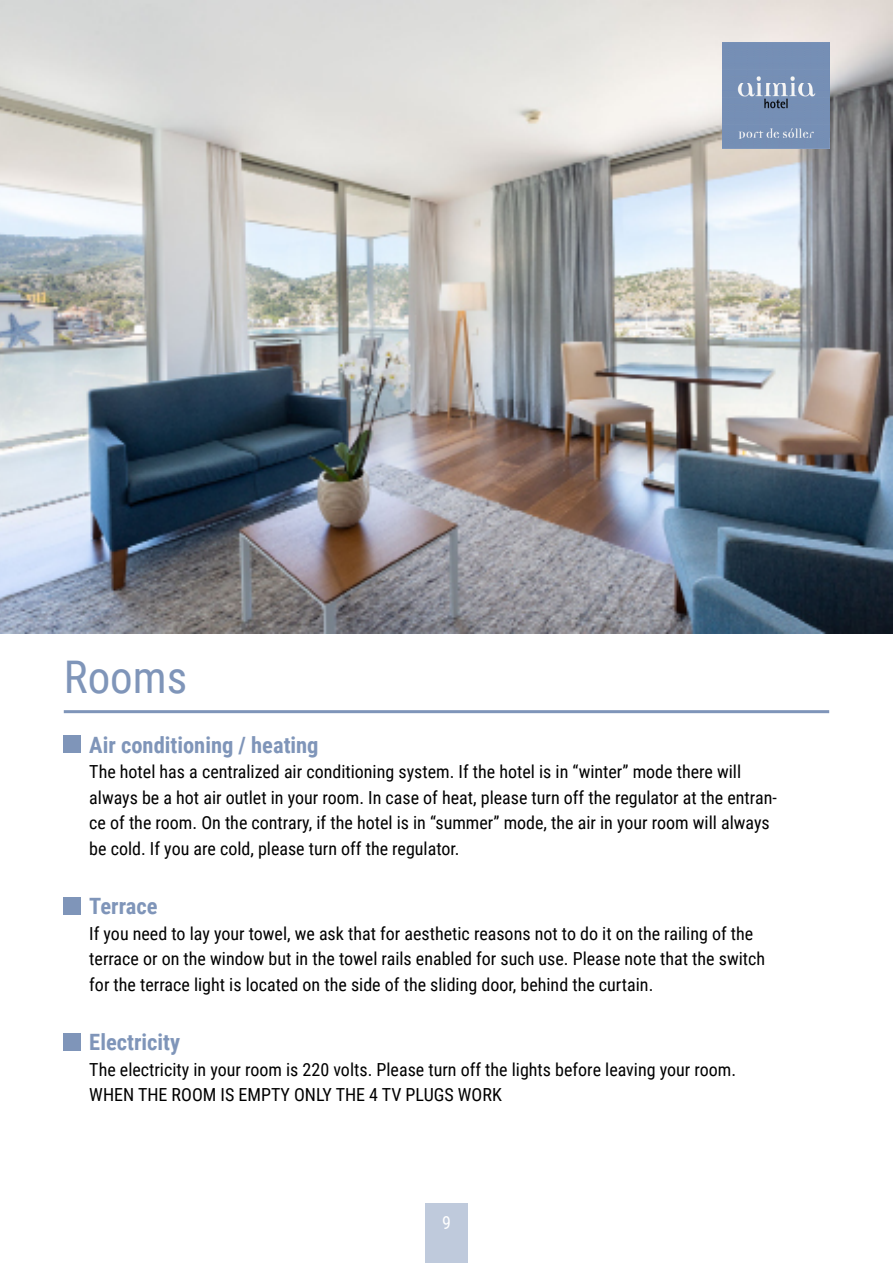
<style>
.page{position:relative;width:893px;height:1263px;background:#fff}
.page>*{position:absolute;margin:0;border:0;box-sizing:border-box;transform-origin:0 0}
.t1{font:45px "Roboto Condensed";color:#7f95b9}
.t2{font:700 22.5px "Roboto Condensed";color:#7f95b9}
.t3{font:18px/25.5px "Roboto Condensed";color:#000}
.t4{font:18px "Roboto Condensed";color:#fff}
</style>
<div class="page">
<img style="left:0;top:0;width:893px;height:634px">
<div style="left:425px;top:1203px;width:43px;height:60px;background:#bfcadc"></div>
<img style="left:723px;top:43px;width:106px;height:106px">
<hr style="left:64px;top:710px;width:765px;height:3px;background:#7f95b9">
<div style="left:64px;top:736px;width:17px;height:17px;background:#7f95b9"></div>
<div style="left:64px;top:897px;width:17px;height:17px;background:#7f95b9"></div>
<div style="left:64px;top:1033px;width:17px;height:17px;background:#7f95b9"></div>
<h1 class="t1" style="left:64px;top:646px;width:125px">Rooms</h1>
<p class="t2" style="left:89px;top:729px;width:231px">Air conditioning / heating</p>
<p class="t3" style="left:89px;top:758px;width:689px">The hotel has a centralized air conditioning system. If the hotel is in “winter” mode there will always be a hot air outlet in your room. In case of heat, please turn off the regulator at the entran&shy;ce of the room. On the contrary, if the hotel is in “summer” mode, the air in your room will always be cold. If you are cold, please turn off the regulator.</p>
<p class="t2" style="left:89px;top:890px;width:70px">Terrace</p>
<p class="t3" style="left:89px;top:920px;width:677px">If you need to lay your towel, we ask that for aesthetic reasons not to do it on the railing of the terrace or on the window but in the towel rails enabled for such use. Please note that the switch for the terrace light is located on the side of the sliding door, behind the curtain.</p>
<p class="t2" style="left:89px;top:1026px;width:92px">Electricity</p>
<p class="t3" style="left:89px;top:1056px;width:648px">The electricity in your room is 220 volts. Please turn off the lights before leaving your room.<br>WHEN THE ROOM IS EMPTY ONLY THE 4 TV PLUGS WORK</p>
<p class="t4" style="left:442px;top:1210px;width:10px">9</p>
</div>
